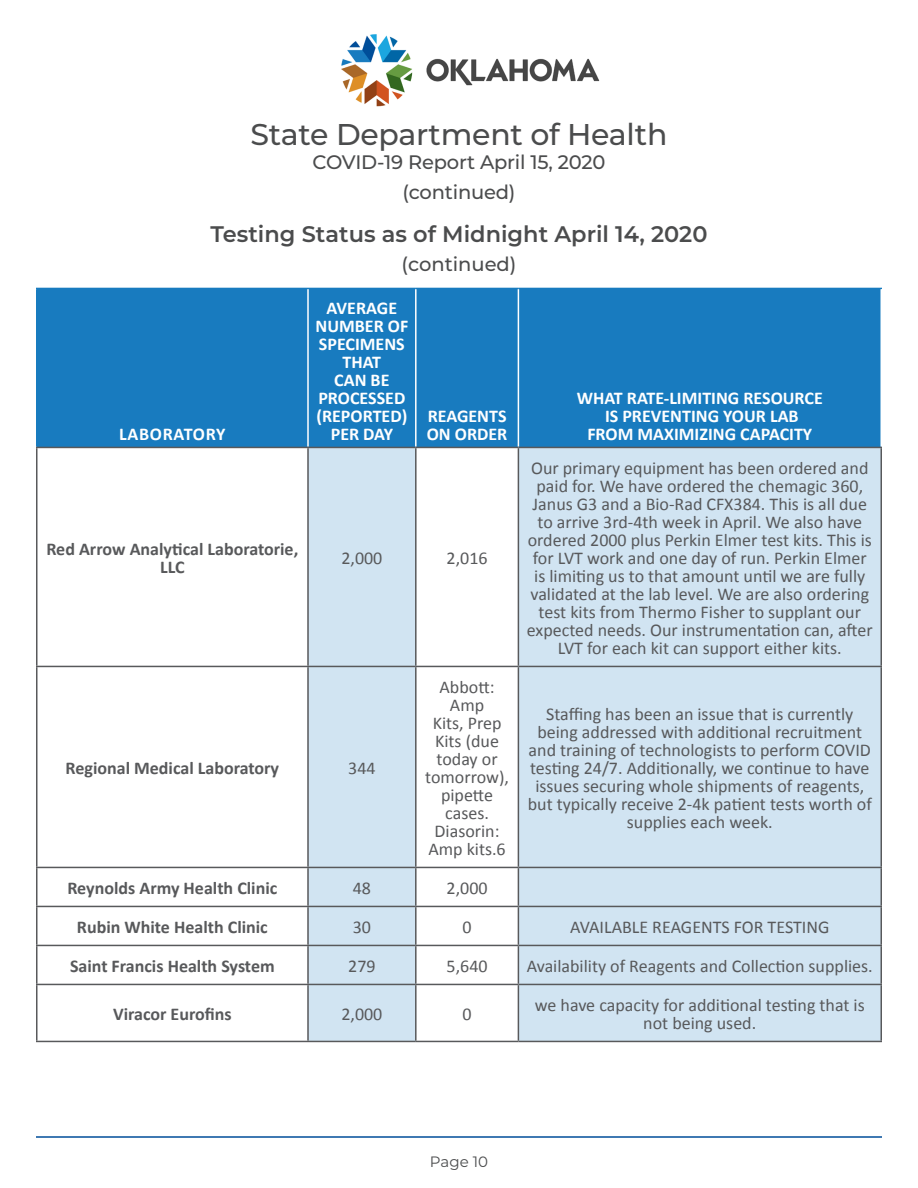
<style>
.page{position:relative;width:918px;height:1188px;background:#fff}
.page>*{position:absolute;margin:0;border:0;box-sizing:border-box;transform-origin:0 0}
.t1{font:500 30px "Montserrat";letter-spacing:-.01em;color:#4b4c4d}
.Cell_Text_Style{font:600 22.5px "Montserrat";color:#4b4c4d}
.Cell_Text_Style-2{font:500 19.5px/30px "Montserrat";letter-spacing:-.01em;color:#4b4c4d;text-align:center}
.Lab_names{font:18px/18px "Calibri";color:#58595b;text-align:center}
.Lab_names-2{font:700 18px/18px "Calibri";color:#58595b;text-align:center}
.New_Table_Labels{font:700 18px/18px "Calibri";color:#fff;text-align:center}
.New_Table_Labels-2{font:700 18px "Calibri";letter-spacing:.04em;color:#fff}
.t2{font:15px "Montserrat";color:#4b4c4d}
</style>
<div class="page">
<img style="left:341px;top:34px;width:259px;height:73px">
<hr style="left:36px;top:1136px;width:846px;height:2px;background:#004e99">
<div style="left:38px;top:289px;width:842px;height:158px;background:#187bbf"></div>
<svg style="left:38px;top:448px;width:269px;height:593px"></svg>
<svg style="left:309px;top:448px;width:571px;height:593px;fill:#d1e4f2"></svg>
<hr style="left:36px;top:288px;width:272px;height:1px;background:#187bbf">
<hr style="left:36px;top:289px;width:2px;height:158px;background:#187bbf">
<hr style="left:308px;top:288px;width:108px;height:1px;background:#187bbf">
<hr style="left:416px;top:288px;width:102px;height:1px;background:#187bbf">
<hr style="left:518px;top:288px;width:364px;height:1px;background:#187bbf">
<hr style="left:307px;top:289px;width:2px;height:158px;background:#fff">
<hr style="left:415px;top:289px;width:2px;height:158px;background:#fff">
<hr style="left:518px;top:289px;width:1px;height:158px;background:#fff">
<hr style="left:36px;top:447px;width:272px;height:1px;background:#58595b">
<hr style="left:308px;top:447px;width:108px;height:1px;background:#58595b">
<hr style="left:416px;top:447px;width:102px;height:1px;background:#58595b">
<hr style="left:518px;top:447px;width:364px;height:1px;background:#58595b">
<hr style="left:36px;top:448px;width:2px;height:218px;background:#58595b">
<hr style="left:307px;top:448px;width:2px;height:218px;background:#58595b">
<hr style="left:415px;top:448px;width:2px;height:218px;background:#58595b">
<hr style="left:518px;top:448px;width:1px;height:218px;background:#58595b">
<hr style="left:880px;top:448px;width:2px;height:218px;background:#58595b">
<hr style="left:36px;top:666px;width:272px;height:1px;background:#58595b">
<hr style="left:36px;top:667px;width:2px;height:200px;background:#58595b">
<hr style="left:308px;top:666px;width:108px;height:1px;background:#58595b">
<hr style="left:307px;top:667px;width:2px;height:200px;background:#58595b">
<hr style="left:416px;top:666px;width:102px;height:1px;background:#58595b">
<hr style="left:415px;top:667px;width:2px;height:200px;background:#58595b">
<hr style="left:518px;top:666px;width:364px;height:1px;background:#58595b">
<hr style="left:518px;top:667px;width:1px;height:200px;background:#58595b">
<hr style="left:880px;top:667px;width:2px;height:200px;background:#58595b">
<hr style="left:36px;top:867px;width:272px;height:1px;background:#58595b">
<hr style="left:36px;top:868px;width:2px;height:38px;background:#58595b">
<hr style="left:308px;top:867px;width:108px;height:1px;background:#58595b">
<hr style="left:307px;top:868px;width:2px;height:38px;background:#58595b">
<hr style="left:416px;top:867px;width:102px;height:1px;background:#58595b">
<hr style="left:415px;top:868px;width:2px;height:38px;background:#58595b">
<hr style="left:518px;top:867px;width:364px;height:1px;background:#58595b">
<hr style="left:518px;top:868px;width:1px;height:38px;background:#58595b">
<hr style="left:880px;top:868px;width:2px;height:38px;background:#58595b">
<hr style="left:36px;top:906px;width:272px;height:1px;background:#58595b">
<hr style="left:36px;top:907px;width:2px;height:38px;background:#58595b">
<hr style="left:308px;top:906px;width:108px;height:1px;background:#58595b">
<hr style="left:307px;top:907px;width:2px;height:38px;background:#58595b">
<hr style="left:416px;top:906px;width:102px;height:1px;background:#58595b">
<hr style="left:415px;top:907px;width:2px;height:38px;background:#58595b">
<hr style="left:518px;top:906px;width:364px;height:1px;background:#58595b">
<hr style="left:518px;top:907px;width:1px;height:38px;background:#58595b">
<hr style="left:880px;top:907px;width:2px;height:38px;background:#58595b">
<hr style="left:36px;top:945px;width:272px;height:1px;background:#58595b">
<hr style="left:36px;top:946px;width:2px;height:38px;background:#58595b">
<hr style="left:308px;top:945px;width:108px;height:1px;background:#58595b">
<hr style="left:307px;top:946px;width:2px;height:38px;background:#58595b">
<hr style="left:416px;top:945px;width:102px;height:1px;background:#58595b">
<hr style="left:415px;top:946px;width:2px;height:38px;background:#58595b">
<hr style="left:518px;top:945px;width:364px;height:1px;background:#58595b">
<hr style="left:518px;top:946px;width:1px;height:38px;background:#58595b">
<hr style="left:880px;top:946px;width:2px;height:38px;background:#58595b">
<hr style="left:36px;top:984px;width:272px;height:1px;background:#58595b">
<hr style="left:36px;top:985px;width:2px;height:56px;background:#58595b">
<hr style="left:308px;top:984px;width:108px;height:1px;background:#58595b">
<hr style="left:307px;top:985px;width:2px;height:56px;background:#58595b">
<hr style="left:416px;top:984px;width:102px;height:1px;background:#58595b">
<hr style="left:415px;top:985px;width:2px;height:56px;background:#58595b">
<hr style="left:518px;top:984px;width:364px;height:1px;background:#58595b">
<hr style="left:518px;top:985px;width:1px;height:56px;background:#58595b">
<hr style="left:880px;top:985px;width:2px;height:56px;background:#58595b">
<hr style="left:36px;top:1041px;width:272px;height:1px;background:#58595b">
<hr style="left:308px;top:1041px;width:108px;height:1px;background:#58595b">
<hr style="left:416px;top:1041px;width:102px;height:1px;background:#58595b">
<hr style="left:518px;top:1041px;width:364px;height:1px;background:#58595b">
<h1 class="t1" style="left:251px;top:113px;width:418px">State Department of Health</h1>
<p class="Cell_Text_Style-2" style="left:313px;top:146px;width:294px">COVID-19 Report April 15, 2020 (continued)</p>
<p class="Cell_Text_Style" style="left:211px;top:218px;width:498px">Testing Status as of Midnight April 14, 2020</p>
<p class="Cell_Text_Style-2" style="left:401px;top:248px;width:117px">(continued)</p>
<p class="New_Table_Labels-2" style="left:119px;top:422px;width:108px">LABORATORY</p>
<p class="New_Table_Labels" style="left:315px;top:299px;width:94px">AVERAGE<br>NUMBER OF<br>SPECIMENS<br>THAT<br>CAN BE<br>PROCESSED (REPORTED)<br>PER DAY</p>
<p class="New_Table_Labels" style="left:427px;top:407px;width:82px;text-align:left">REAGENTS<br>ON ORDER</p>
<p class="Lab_names-2" style="left:46px;top:540px;width:253px">Red Arrow Analytical Laboratorie,<br>LLC</p>
<p class="Lab_names" style="left:341px;top:550px;width:43px">2,000</p>
<p class="Lab_names" style="left:447px;top:550px;width:43px">2,016</p>
<p class="Lab_names-2" style="left:66px;top:759px;width:215px">Regional Medical Laboratory</p>
<p class="Lab_names" style="left:348px;top:760px;width:29px">344</p>
<p class="Lab_names" style="left:425px;top:679px;width:85px">Abbott:<br>Amp<br>Kits, Prep<br>Kits (due today or tomorrow), pipette cases.<br>Diasorin:<br>Amp kits.6</p>
<p class="New_Table_Labels" style="left:577px;top:389px;width:248px">WHAT RATE-LIMITING RESOURCE<br>IS PREVENTING YOUR LAB<br>FROM MAXIMIZING CAPACITY</p>
<p class="Lab_names" style="left:527px;top:460px;width:347px">Our primary equipment has been ordered and paid for. We have ordered the chemagic 360, Janus G3 and a Bio-Rad CFX384. This is all due to arrive 3rd-4th week in April. We also have ordered 2000 plus Perkin Elmer test kits. This is for LVT work and one day of run. Perkin Elmer is limiting us to that amount until we are fully validated at the lab level. We are also ordering test kits from Thermo Fisher to supplant our expected needs. Our instrumentation can, after LVT for each kit can support either kits.</p>
<p class="Lab_names" style="left:528px;top:706px;width:346px">Staffing has been an issue that is currently being addressed with additional recruitment and training of technologists to perform COVID testing 24/7. Additionally, we continue to have issues securing whole shipments of reagents, but typically receive 2-4k patient tests worth of supplies each week.</p>
<p class="Lab_names-2" style="left:67px;top:879px;width:211px">Reynolds Army Health Clinic</p>
<p class="Lab_names" style="left:353px;top:880px;width:20px">48</p>
<p class="Lab_names" style="left:447px;top:880px;width:43px">2,000</p>
<p class="Lab_names-2" style="left:77px;top:918px;width:192px">Rubin White Health Clinic</p>
<p class="Lab_names" style="left:353px;top:919px;width:20px">30</p>
<p class="Lab_names" style="left:463px;top:919px;width:11px">0</p>
<p class="Lab_names" style="left:570px;top:919px;width:261px">AVAILABLE REAGENTS FOR TESTING</p>
<p class="Lab_names-2" style="left:70px;top:957px;width:206px">Saint Francis Health System</p>
<p class="Lab_names" style="left:348px;top:958px;width:29px">279</p>
<p class="Lab_names" style="left:447px;top:958px;width:43px">5,640</p>
<p class="Lab_names" style="left:527px;top:958px;width:348px">Availability of Reagents and Collection supplies.</p>
<p class="Lab_names-2" style="left:113px;top:1005px;width:120px">Viracor Eurofins</p>
<p class="Lab_names" style="left:341px;top:1006px;width:43px">2,000</p>
<p class="Lab_names" style="left:463px;top:1006px;width:11px">0</p>
<p class="Lab_names" style="left:535px;top:997px;width:331px">we have capacity for additional testing that is not being used.</p>
<p class="t2" style="left:430px;top:1151px;width:60px">Page 10</p>
</div>
